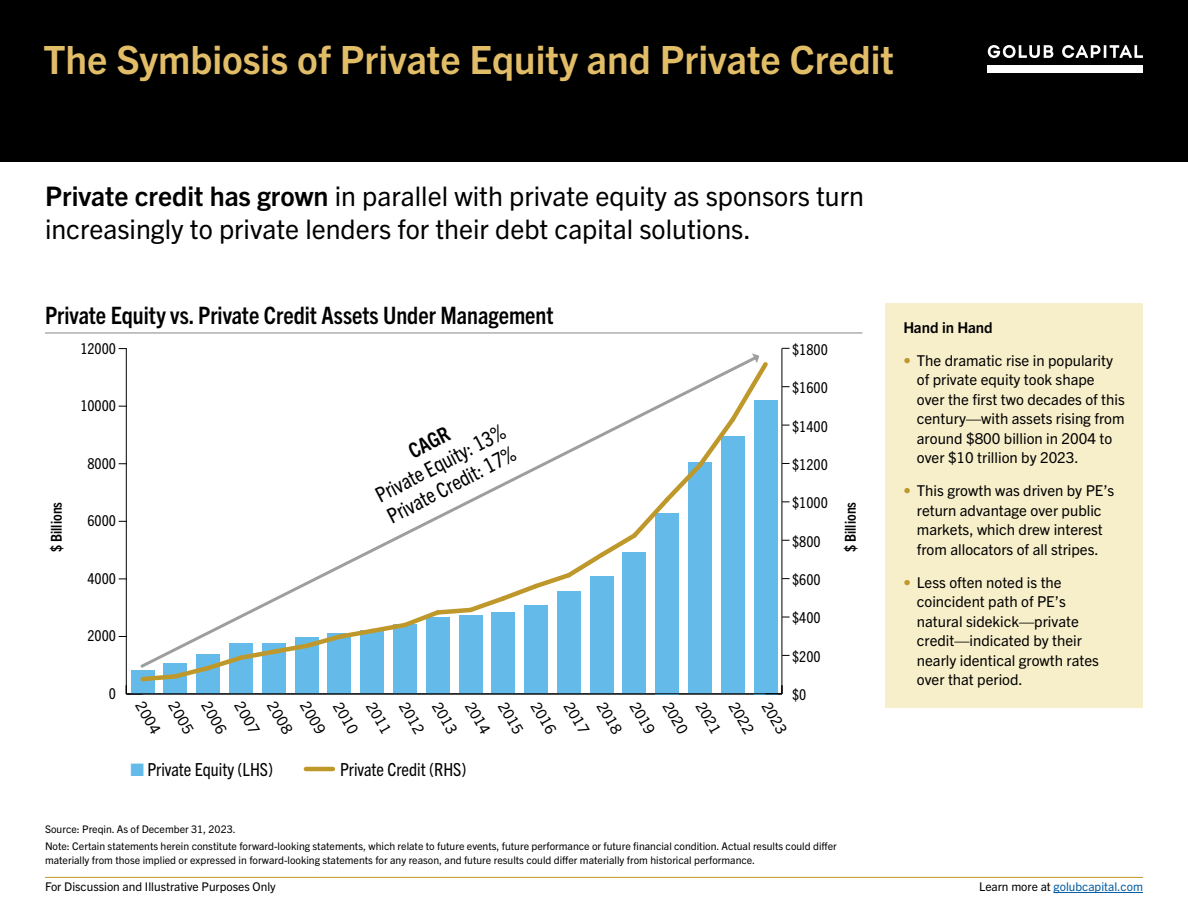
<style>
.page{position:relative;width:1188px;height:918px;background:#fff}
.page>*{position:absolute;margin:0;border:0;box-sizing:border-box;transform-origin:0 0}
.t1{font:700 39px "Trade Gothic Next LT Pro";color:#e2bd68}
.t2{font:27px/33px "Trade Gothic Next LT Pro";color:#000}
.t3{font:700 condensed 24px "Trade Gothic Next LT Pro";color:#000}
.t4{font:condensed 21px/24px "Trade Gothic Next LT Pro";color:#000}
.t5{font:700 condensed 21px "Trade Gothic Next LT Pro";color:#000}
.t6{font:condensed 18px "Trade Gothic Next LT Pro";color:#000}
.t7{font:15px/19.5px "Trade Gothic Next LT Pro";color:#000}
.t8{font:condensed 15px "Trade Gothic Next LT Pro";color:#000}
.t9{font:700 condensed 15px "Trade Gothic Next LT Pro";color:#000}
.t10{font:700 15px "Trade Gothic Next LT Pro";color:#000}
.t11{font:12px "Trade Gothic Next LT Pro";color:#000}
.t12{font:12px "Trade Gothic Next LT Pro";color:#005ca1}
.t13{font:10.5px/18px "Trade Gothic Next LT Pro";color:#000}
.s1{font-weight:700}
.s2{color:#64bbe9}
.s3{font-weight:700;color:#bf982b}
.s4{color:#000}
</style>
<div class="page">
<div style="left:0;top:0;width:1188px;height:161px;background:#000"></div>
<div style="left:988px;top:66px;width:155px;height:7px;background:#fff"></div>
<svg style="left:988px;top:45px;width:65px;height:13px"></svg>
<svg style="left:1062px;top:45px;width:81px;height:13px"></svg>
<hr style="left:45px;top:877px;width:1098px;height:1px;background:#bf982b">
<hr style="left:1054px;top:892px;width:89px;height:1px;background:#005ca1">
<div style="left:885px;top:303px;width:258px;height:405px;background:#f7eeca"></div>
<hr style="left:306px;top:767px;width:27px;height:4px;background:#bf982b">
<svg style="left:119px;top:348px;width:671px;height:347px"></svg>
<hr style="left:45px;top:333px;width:817px;height:1px;background:#868686">
<h1 class="t1" style="left:44px;top:32px;width:852px">The Symbiosis of Private Equity and Private Credit</h1>
<h2 class="t2" style="left:45px;top:178px;width:820px"><span class="s1">Private credit has grown</span> in parallel with private equity as sponsors turn increasingly to private lenders for their debt capital solutions.</h2>
<h3 class="t3" style="left:45px;top:299px;width:510px">Private Equity vs. Private Credit Assets Under Management</h3>
<p class="t8" style="left:80px;top:338px;width:37px">12000</p>
<p class="t8" style="left:80px;top:395px;width:37px">10000</p>
<p class="t9" style="left:46px;top:552px;width:51px;rotate:-90deg">$ Billions</p>
<p class="t8" style="left:87px;top:453px;width:30px">8000</p>
<p class="t8" style="left:87px;top:511px;width:30px">6000</p>
<p class="t8" style="left:87px;top:568px;width:30px">4000</p>
<p class="t8" style="left:87px;top:626px;width:30px">2000</p>
<h3 class="t4" style="left:371px;top:485px;width:145px;rotate:-28deg">Private Equity: 13%<br>Private Credit: 17%</h3>
<h3 class="t5" style="left:403px;top:440px;width:45px;rotate:-28deg">CAGR</h3>
<p class="t8" style="left:792px;top:339px;width:37px">$1800</p>
<p class="t8" style="left:792px;top:377px;width:37px">$1600</p>
<p class="t8" style="left:792px;top:416px;width:37px">$1400</p>
<p class="t8" style="left:792px;top:454px;width:37px">$1200</p>
<p class="t8" style="left:792px;top:493px;width:37px">$1000</p>
<p class="t8" style="left:792px;top:531px;width:30px">$800</p>
<p class="t8" style="left:792px;top:569px;width:30px">$600</p>
<p class="t8" style="left:792px;top:608px;width:30px">$400</p>
<p class="t8" style="left:792px;top:646px;width:30px">$200</p>
<p class="t8" style="left:109px;top:683px;width:9px">0</p>
<p class="t8" style="left:792px;top:685px;width:16px">$0</p>
<p class="t7" style="left:149px;top:697px;width:36px;rotate:59deg">2004</p>
<p class="t7" style="left:182px;top:697px;width:36px;rotate:59deg">2005</p>
<p class="t7" style="left:215px;top:697px;width:36px;rotate:59deg">2006</p>
<p class="t7" style="left:247px;top:697px;width:36px;rotate:59deg">2007</p>
<p class="t7" style="left:280px;top:697px;width:36px;rotate:59deg">2008</p>
<p class="t7" style="left:313px;top:697px;width:36px;rotate:59deg">2009</p>
<p class="t7" style="left:346px;top:697px;width:36px;rotate:59deg">2010</p>
<p class="t7" style="left:379px;top:697px;width:36px;rotate:59deg">2011</p>
<p class="t7" style="left:412px;top:697px;width:36px;rotate:59deg">2012</p>
<p class="t7" style="left:445px;top:697px;width:36px;rotate:59deg">2013</p>
<p class="t7" style="left:478px;top:697px;width:36px;rotate:59deg">2014</p>
<p class="t7" style="left:511px;top:697px;width:36px;rotate:59deg">2015</p>
<p class="t7" style="left:544px;top:697px;width:36px;rotate:59deg">2016</p>
<p class="t7" style="left:577px;top:697px;width:36px;rotate:59deg">2017</p>
<p class="t7" style="left:610px;top:697px;width:36px;rotate:59deg">2018</p>
<p class="t7" style="left:643px;top:697px;width:36px;rotate:59deg">2019</p>
<p class="t7" style="left:676px;top:697px;width:36px;rotate:59deg">2020</p>
<p class="t7" style="left:709px;top:697px;width:36px;rotate:59deg">2021</p>
<p class="t7" style="left:742px;top:697px;width:36px;rotate:59deg">2022</p>
<p class="t7" style="left:775px;top:697px;width:36px;rotate:59deg">2023</p>
<p class="t6" style="left:130px;top:757px;width:144px"><span class="s2">■</span> Private Equity (LHS)</p>
<p class="t6" style="left:340px;top:757px;width:128px">Private Credit (RHS)</p>
<p class="t9" style="left:840px;top:552px;width:51px;rotate:-90deg">$ Billions</p>
<p class="t13" style="left:45px;top:819px;width:793px">Source: Preqin. As of December 31, 2023.<br>Note: Certain statements herein constitute forward-looking statements, which relate to future events, future performance or future financial condition. Actual results could differ</p>
<p class="t13" style="left:45px;top:850px;width:712px">materially from those implied or expressed in forward-looking statements for any reason, and future results could differ materially from historical performance.</p>
<p class="t10" style="left:903px;top:317px;width:91px">Hand in Hand</p>
<p class="t7" style="left:917px;top:349px;width:209px;text-indent:-14px"><span class="s3">•</span> The dramatic rise in popularity of private equity took shape over the first two decades of this century—with assets rising from around $800 billion in 2004 to over $10 trillion by 2023.</p>
<p class="t7" style="left:903px;top:480px;width:213px;text-align:center"><span class="s3">•</span> This growth was driven by PE’s return advantage over public markets, which drew interest from allocators of all stripes.</p>
<p class="t7" style="left:917px;top:571px;width:184px;text-indent:-14px"><span class="s3">•</span> Less often noted is the coincident path of PE’s natural sidekick—private credit—indicated by their nearly identical growth rates over that period.</p>
<p class="t11" style="left:45px;top:879px;width:232px">For Discussion and Illustrative Purposes Only</p>
<p class="t12" style="left:979px;top:879px;width:165px"><span class="s4">Learn more at</span> golubcapital.com</p>
</div>
